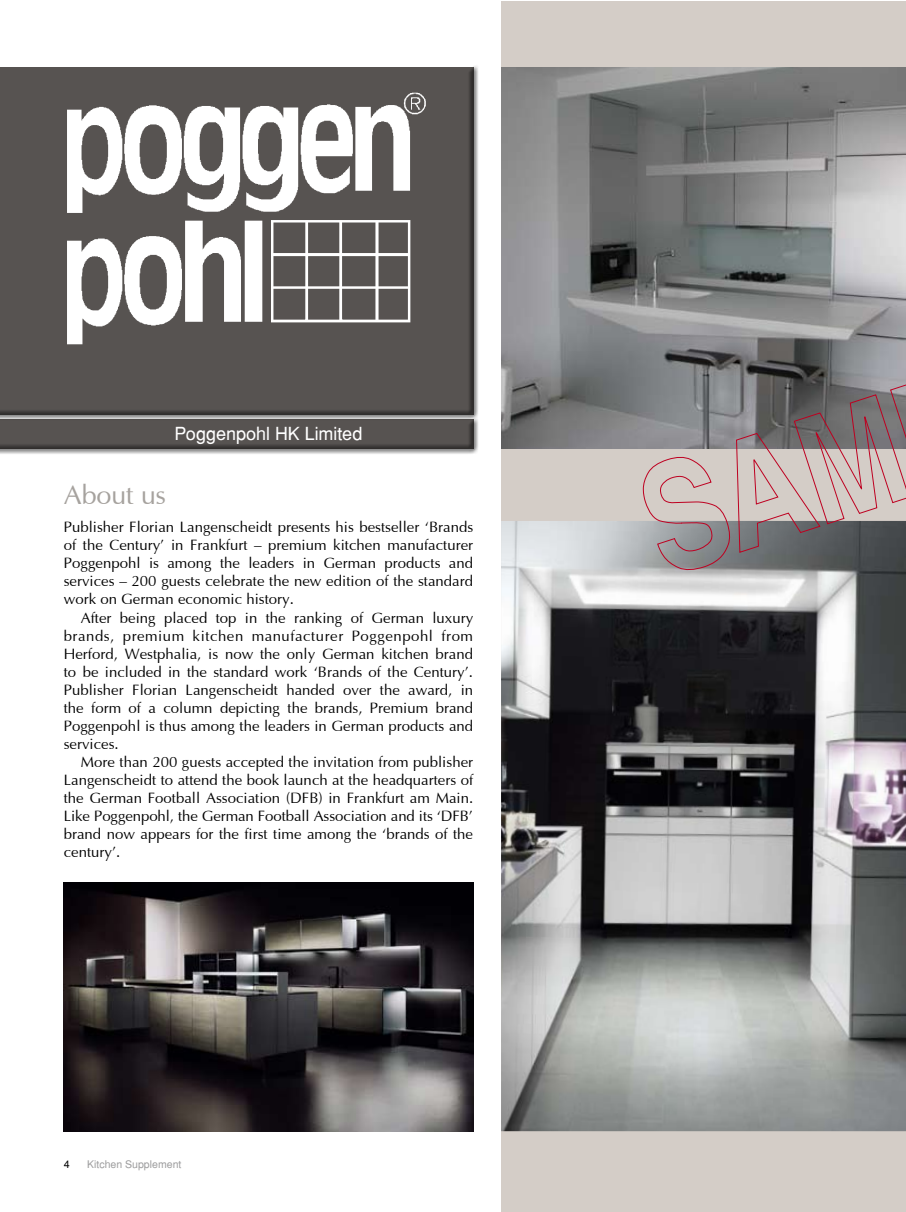
<style>
.page{position:relative;width:906px;height:1212px;background:#fff}
.page>*{position:absolute;margin:0;border:0;box-sizing:border-box;transform-origin:0 0}
.t1{font:27px "Optimum";letter-spacing:-.01em;color:#a6a29e}
.t2{font:18px "Helvetica";letter-spacing:-.005em;color:#fff}
.t3{font:15px/18px "Optimum";color:#000;text-align:justify}
.t4{font:10.5px "Helvetica";color:#9f9fa0}
.t5{font:10.5px "Helvetica";color:#000}
</style>
<div class="page">
<div style="left:0;top:416px;width:479px;height:39px;background:#000;opacity:.45"></div>
<div style="left:501px;top:1px;width:405px;height:1210px;background:#d4cdc7"></div>
<img style="left:501px;top:521px;width:405px;height:610px">
<img style="left:64px;top:882px;width:409px;height:249px">
<img style="left:501px;top:67px;width:405px;height:382px">
<div style="left:0;top:64px;width:479px;height:356px;background:#000;opacity:.45"></div>
<img style="left:64px;top:89px;width:363px;height:259px">
<svg style="left:642px;top:375px;width:264px;height:197px"></svg>
<p class="t2" style="left:174px;top:422px;width:189px">Poggenpohl HK Limited</p>
<h1 class="t1" style="left:64px;top:479px;width:104px">About us</h1>
<p class="t3" style="left:64px;top:518px;width:411px">Publisher Florian Langenscheidt presents his bestseller ‘Brands of the Century’ in Frankfurt – premium kitchen manufacturer Poggenpohl is among the leaders in German products and services – 200 guests celebrate the new edition of the standard work on German economic history.</p>
<p class="t3" style="left:64px;top:608px;width:411px;text-indent:17px">After being placed top in the ranking of German luxury brands, premium kitchen manufacturer Poggenpohl from Herford, Westphalia, is now the only German kitchen brand to be included in the standard work ‘Brands of the Century’.<br>Publisher Florian Langenscheidt handed over the award, in the form of a column depicting the brands, Premium brand Poggenpohl is thus among the leaders in German products and services.</p>
<p class="t3" style="left:64px;top:752px;width:411px;text-indent:17px">More than 200 guests accepted the invitation from publisher Langenscheidt to attend the book launch at the headquarters of the German Football Association (DFB) in Frankfurt am Main.<br>Like Poggenpohl, the German Football Association and its ‘DFB’ brand now appears for the first time among the ‘brands of the century’.</p>
<p class="t5" style="left:64px;top:1158px;width:7px">4</p>
<p class="t4" style="left:87px;top:1158px;width:96px">Kitchen Supplement</p>
</div>
